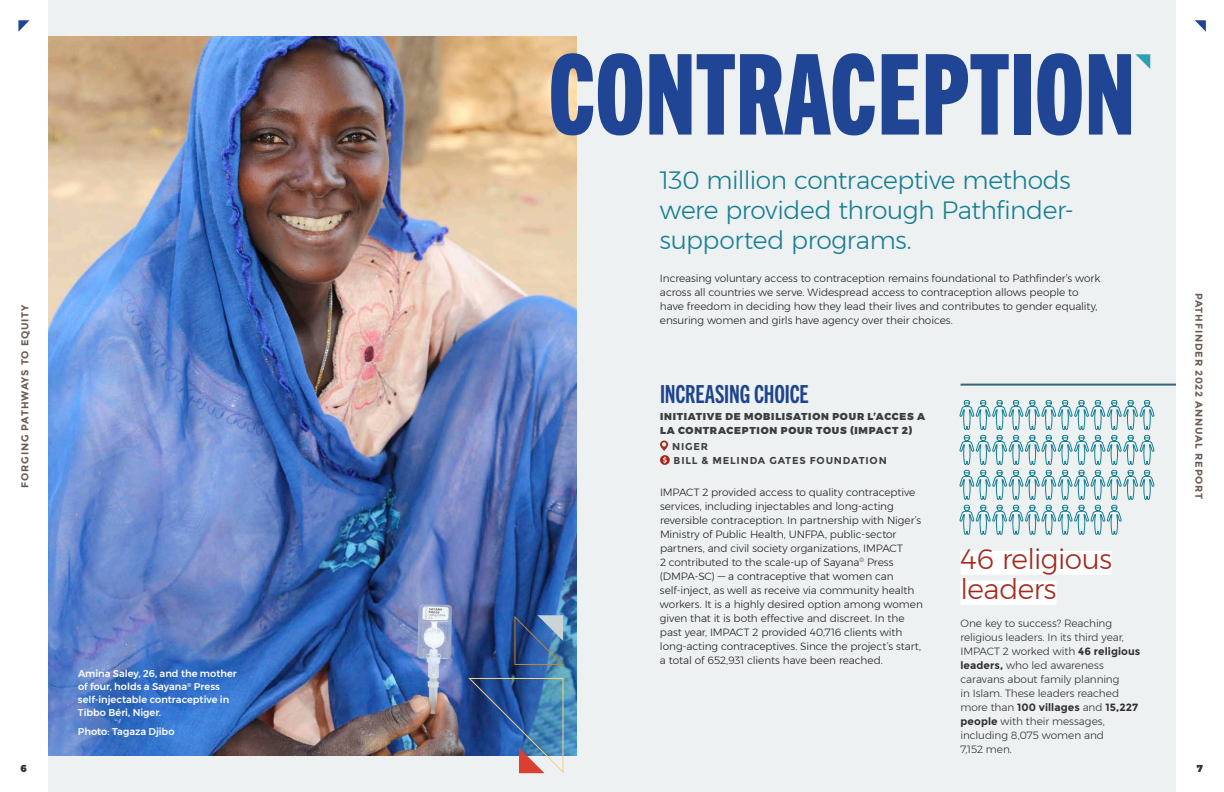
<style>
.page{position:relative;width:1224px;height:792px;background:#fff}
.page>*{position:absolute;margin:0;border:0;box-sizing:border-box;transform-origin:0 0}
.Title_-_Compressed_1{font:112px "Trade Gothic Next LT Pro Hv Cm";color:#204594}
.Sidebar_stat__-_28pt{font:300 28px/30px "Montserrat";letter-spacing:-.02em;color:#a4291d}
.Header_25pt_-_blue{font:300 25px/30px "Montserrat";letter-spacing:-.02em;color:#177f93}
.Subhead_25pt_-_blue{font:25px "Trade Gothic Next LT Pro Bd Cm";letter-spacing:-.005em;color:#1d448c}
.Body_text_10_5pt{font:300 10.5px/14px "Montserrat";letter-spacing:-.01em;color:#231f20}
.Body_text_10_5pt-2{font:300 10.5px/14px "Montserrat";letter-spacing:-.005em;color:#312f30}
.Country_header_10pt{font:900 10px/14px "Montserrat";letter-spacing:.075em;color:#3e3e3f}
.t1{font:700 10px "Montserrat";letter-spacing:.075em;color:#695c53}
.Country_header_10pt-2{font:700 10px/14px "Montserrat";letter-spacing:.08em;color:#3e3e3f}
.t2{font:900 10px "Montserrat";color:#312f30}
.Photo_caption_10pt{font:500 9.8px/13px "Montserrat";color:#fff}
.s1{font-weight:700}
</style>
<div class="page">
<div style="left:612px;top:0;width:564px;height:792px;background:#edf1f2"></div>
<div style="left:24px;top:0;width:588px;height:792px;background:#edf1f2"></div>
<img style="left:48px;top:36px;width:528px;height:720px">
<svg style="left:1135px;top:54px;width:15px;height:15px"></svg>
<hr style="left:960px;top:384px;width:216px;height:2px;background:#36647a">
<svg style="left:660px;top:441px;width:10px;height:24px"></svg>
<svg style="left:514px;top:615px;width:50px;height:51px;background:#476a99"></svg>
<div style="left:960px;top:551px;width:152px;height:24px;background:#fff"></div>
<div style="left:960px;top:581px;width:97px;height:24px;background:#fff"></div>
<svg style="left:468px;top:677px;width:96px;height:97px;background:#5576a5"></svg>
<svg style="left:959px;top:400px;width:196px;height:135px"></svg>
<div style="left:0;top:0;width:48px;height:792px;background:#fff"></div>
<svg style="left:18px;top:20px;width:12px;height:12px"></svg>
<svg style="left:1195px;top:20px;width:11px;height:12px"></svg>
<p class="t1" style="left:19px;top:488px;width:185px;rotate:-90deg">FORGING PATHWAYS TO EQUITY</p>
<p class="t2" style="left:21px;top:760px;width:8px">6</p>
<p class="Photo_caption_10pt" style="left:78px;top:667px;width:160px">Amina Saley, 26, and the mother of four, holds a Sayana<sup>®</sup> Press self-injectable contraceptive in<br>Tibbo Béri, Niger.</p>
<p class="Photo_caption_10pt" style="left:78px;top:725px;width:98px">Photo: Tagaza Djibo</p>
<p class="Title_-_Compressed_1" style="left:548px;top:19px;width:588px">CONTRACEPTION</p>
<p class="Header_25pt_-_blue" style="left:660px;top:164px;width:416px">130 million contraceptive methods were provided through Pathfinder&shy;supported programs.</p>
<p class="Body_text_10_5pt" style="left:660px;top:271px;width:442px">Increasing voluntary access to contraception remains foundational to Pathfinder’s work across all countries we serve. Widespread access to contraception allows people to have freedom in deciding how they lead their lives and contributes to gender equality, ensuring women and girls have agency over their choices.</p>
<p class="Subhead_25pt_-_blue" style="left:660px;top:377px;width:150px">INCREASING CHOICE</p>
<p class="Country_header_10pt" style="left:660px;top:409px;width:267px">INITIATIVE DE MOBILISATION POUR L’ACCES A<br>LA CONTRACEPTION POUR TOUS (IMPACT 2)</p>
<p class="Country_header_10pt-2" style="left:672px;top:439px;width:216px">NIGER<br>BILL &amp; MELINDA GATES FOUNDATION</p>
<p class="Body_text_10_5pt" style="left:660px;top:485px;width:264px">IMPACT 2 provided access to quality contraceptive services, including injectables and long-acting reversible contraception. In partnership with Niger’s Ministry of Public Health, UNFPA, public-sector partners, and civil society organizations, IMPACT<br>2 contributed to the scale-up of Sayana<sup>®</sup> Press (DMPA-SC) — a contraceptive that women can self-inject, as well as receive via community health workers. It is a highly desired option among women given that it is both effective and discreet. In the past year, IMPACT 2 provided 40,716 clients with long-acting contraceptives. Since the project’s start, a total of 652,931 clients have been reached.</p>
<p class="Sidebar_stat__-_28pt" style="left:960px;top:543px;width:153px">46 religious leaders</p>
<p class="Body_text_10_5pt-2" style="left:960px;top:616px;width:181px">One key to success? Reaching religious leaders. In its third year,<br>IMPACT 2 worked with <span class="s1">46 religious leaders,</span> who led awareness caravans about family planning<br>in Islam. These leaders reached more than <span class="s1">100 villages</span> and <span class="s1">15,227 people</span> with their messages, including 8,075 women and<br>7,152 men.</p>
<p class="t1" style="left:1205px;top:293px;width:208px;rotate:90deg">PATHFINDER 2022 ANNUAL REPORT</p>
<p class="t2" style="left:1197px;top:760px;width:8px">7</p>
</div>
